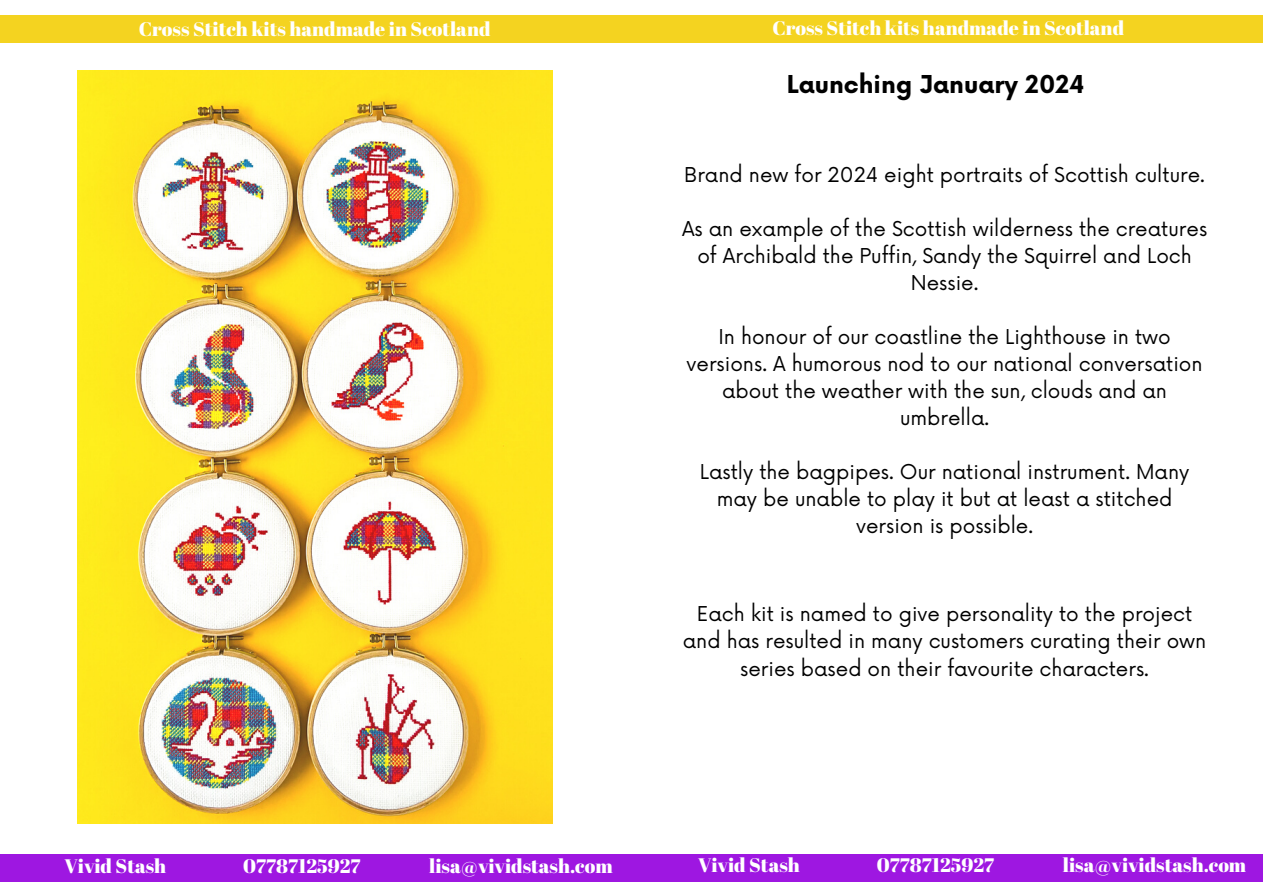
<style>
.page{position:relative;width:1263px;height:894px;background:#fff}
.page>*{position:absolute;margin:0;border:0;box-sizing:border-box;transform-origin:0 0}
.t1{font:700 24px "Now";color:#000}
.t2{font:19.95px/27px "Now";color:#000;text-align:center}
.t3{font:19.5px "Abril Fatface";color:#fff}
</style>
<div class="page">
<div style="left:0;top:15px;width:1263px;height:28px;background:#f4d320"></div>
<div style="left:0;top:853px;width:1263px;height:28px;background:#9e17e1"></div>
<img style="left:77px;top:71px;width:475px;height:751px">
<p class="t3" style="left:139px;top:15px;width:353px">Cross Stitch kits handmade in Scotland</p>
<p class="t3" style="left:772px;top:14px;width:353px">Cross Stitch kits handmade in Scotland</p>
<p class="t1" style="left:787px;top:71px;width:299px">Launching January 2024</p>
<p class="t2" style="left:684px;top:162px;width:522px">Brand new for 2024 eight portraits of Scottish culture.</p>
<p class="t2" style="left:682px;top:216px;width:527px">As an example of the Scottish wilderness the creatures of Archibald the Puffin, Sandy the Squirrel and Loch<br>Nessie.</p>
<p class="t2" style="left:686px;top:324px;width:518px">In honour of our coastline the Lighthouse in two versions. A humorous nod to our national conversation about the weather with the sun, clouds and an umbrella.</p>
<p class="t2" style="left:700px;top:459px;width:491px">Lastly the bagpipes. Our national instrument. Many may be unable to play it but at least a stitched version is possible.</p>
<p class="t2" style="left:683px;top:601px;width:525px">Each kit is named to give personality to the project and has resulted in many customers curating their own series based on their favourite characters.</p>
<p class="t3" style="left:64px;top:852px;width:103px">Vivid Stash</p>
<p class="t3" style="left:243px;top:852px;width:119px">07787125927</p>
<p class="t3" style="left:429px;top:852px;width:185px">lisa@vividstash.com</p>
<p class="t3" style="left:698px;top:851px;width:103px">Vivid Stash</p>
<p class="t3" style="left:877px;top:851px;width:119px">07787125927</p>
<p class="t3" style="left:1063px;top:851px;width:185px">lisa@vividstash.com</p>
</div>
